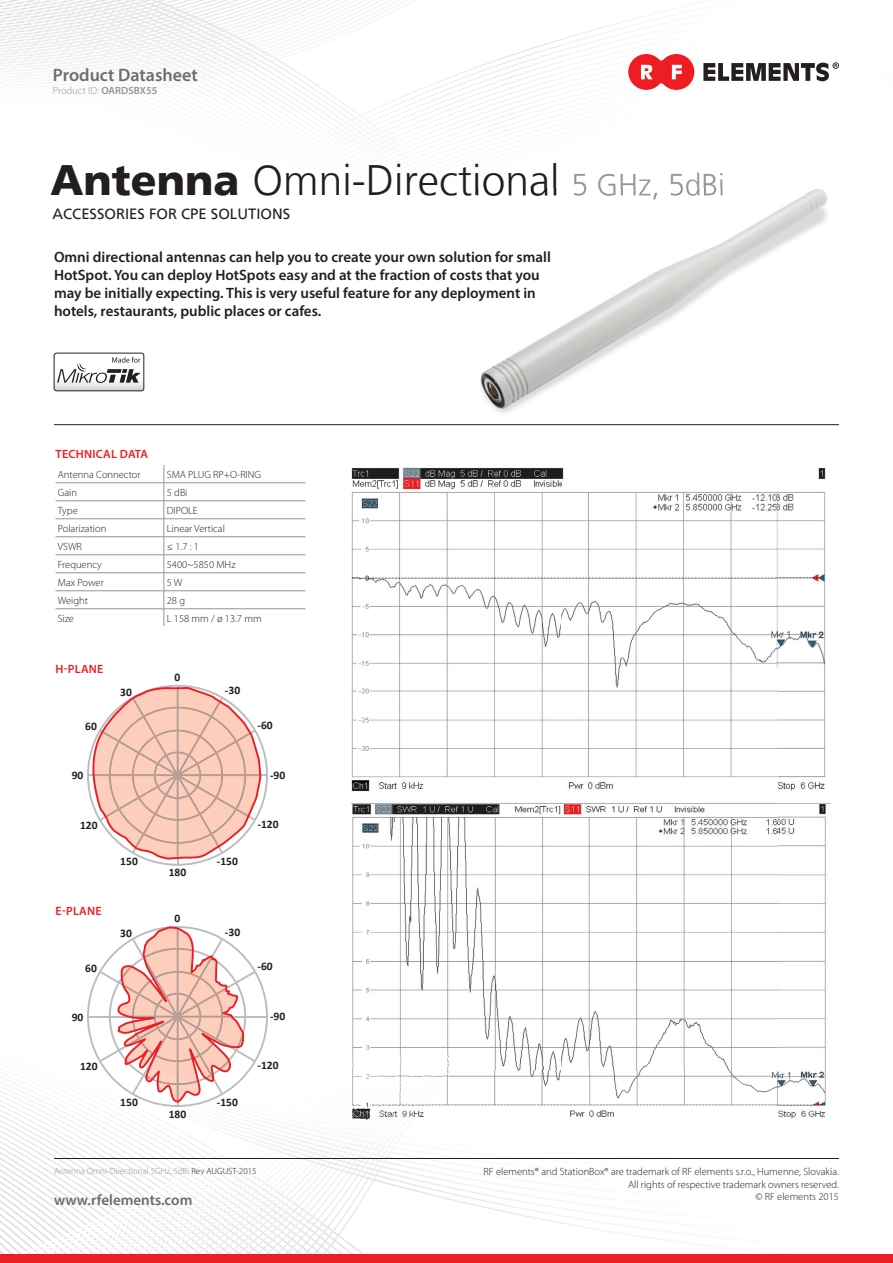
<style>
.page{position:relative;width:893px;height:1263px;background:#fff}
.page>*{position:absolute;margin:0;border:0;box-sizing:border-box;transform-origin:0 0}
.t1{font:300 42.6px "Frutiger LT";color:#231f20}
.t2{font:600 18px "Myriad Pro";color:#6c6d70}
.t3{font:600 15px/18px "Myriad Pro";color:#231f20}
.t4{font:600 15px "Myriad Pro";color:#6c6d70}
.t5{font:14.85px "Frutiger LT";color:#231f20}
.t6{font:600 12px "Myriad Pro";letter-spacing:.02em;color:#ee1d23}
.t7{font:700 11.55px "Calibri";color:#231f20}
.t8{font:300 10.5px/12.6px "Myriad Pro";color:#231f20;text-align:right}
.t9{font:300 10.5px "Myriad Pro";color:#939598}
.t10{font:300 9px "Myriad Pro";color:#939598}
.s1{font-weight:600}
.s2{font-weight:900}
.s3{font-size:30px;color:#939598}
.s4{color:#231f20}
</style>
<div class="page">
<svg style="left:0;top:40px;width:199px;height:46px"></svg>
<svg style="left:272px;top:89px;width:451px;height:100px"></svg>
<svg style="left:628px;top:54px;width:66px;height:36px"></svg>
<svg style="left:703px;top:62px;width:136px;height:19px"></svg>
<hr style="left:56px;top:482px;width:108px;height:1px;background:#939598">
<hr style="left:164px;top:482px;width:141px;height:1px;background:#939598">
<hr style="left:56px;top:500px;width:108px;height:1px;background:#939598">
<hr style="left:164px;top:500px;width:141px;height:1px;background:#939598">
<hr style="left:56px;top:518px;width:108px;height:1px;background:#939598">
<hr style="left:164px;top:518px;width:141px;height:1px;background:#939598">
<hr style="left:56px;top:536px;width:108px;height:1px;background:#939598">
<hr style="left:164px;top:536px;width:141px;height:1px;background:#939598">
<hr style="left:56px;top:554px;width:108px;height:1px;background:#939598">
<hr style="left:164px;top:554px;width:141px;height:1px;background:#939598">
<hr style="left:56px;top:572px;width:108px;height:1px;background:#939598">
<hr style="left:164px;top:572px;width:141px;height:1px;background:#939598">
<hr style="left:56px;top:590px;width:108px;height:1px;background:#939598">
<hr style="left:164px;top:590px;width:141px;height:1px;background:#939598">
<hr style="left:56px;top:608px;width:108px;height:1px;background:#939598">
<hr style="left:164px;top:608px;width:141px;height:1px;background:#939598">
<svg style="left:164px;top:465px;width:1px;height:161px"></svg>
<hr style="left:54px;top:424px;width:785px;height:1px;background:#231f20">
<div style="left:0;top:1255px;width:893px;height:8px;background:#ee1d23"></div>
<hr style="left:54px;top:1158px;width:785px;height:1px;background:#231f20">
<img style="left:480px;top:189px;width:348px;height:224px">
<img style="left:477px;top:189px;width:83px;height:7px">
<img style="left:574px;top:189px;width:148px;height:10px">
<svg style="left:87px;top:685px;width:181px;height:181px"></svg>
<svg style="left:0;top:926px;width:413px;height:329px"></svg>
<img style="left:347px;top:468px;width:483px;height:649px">
<img style="left:469px;top:1053px;width:3px;height:64px">
<img style="left:465px;top:1053px;width:4px;height:64px">
<img style="left:462px;top:1053px;width:3px;height:64px">
<img style="left:396px;top:1053px;width:66px;height:64px">
<img style="left:455px;top:1054px;width:3px;height:63px">
<img style="left:451px;top:1054px;width:4px;height:63px">
<img style="left:447px;top:1054px;width:4px;height:63px">
<img style="left:444px;top:1054px;width:3px;height:63px">
<img style="left:370px;top:1054px;width:74px;height:63px">
<img style="left:437px;top:1055px;width:3px;height:62px">
<img style="left:433px;top:1055px;width:4px;height:62px">
<img style="left:430px;top:1055px;width:3px;height:62px">
<img style="left:426px;top:1055px;width:4px;height:62px">
<img style="left:347px;top:1055px;width:79px;height:62px">
<img style="left:347px;top:1056px;width:76px;height:57px">
<img style="left:347px;top:1056px;width:72px;height:52px">
<img style="left:347px;top:1056px;width:68px;height:47px">
<img style="left:347px;top:1056px;width:65px;height:43px">
<img style="left:347px;top:1056px;width:61px;height:39px">
<img style="left:347px;top:1056px;width:58px;height:35px">
<img style="left:347px;top:1057px;width:54px;height:31px">
<img style="left:347px;top:1057px;width:51px;height:27px">
<img style="left:347px;top:1057px;width:47px;height:24px">
<img style="left:347px;top:1057px;width:44px;height:21px">
<img style="left:347px;top:1057px;width:40px;height:19px">
<img style="left:347px;top:1058px;width:37px;height:15px">
<img style="left:347px;top:1058px;width:33px;height:13px">
<img style="left:347px;top:1058px;width:29px;height:11px">
<img style="left:347px;top:1058px;width:26px;height:10px">
<img style="left:347px;top:1058px;width:22px;height:8px">
<img style="left:347px;top:1117px;width:446px;height:3px">
<svg style="left:54px;top:353px;width:90px;height:38px"></svg>
<h2 class="t2" style="left:53px;top:63px;width:146px">Product Datasheet</h2>
<p class="t9" style="left:53px;top:84px;width:106px">Product ID: <span class="s1">OARDSBX55</span></p>
<h1 class="t1" style="left:50px;top:157px;width:676px"><span class="s2">Antenna</span> Omni-Directional <span class="s3">5 GHz, 5dBi</span></h1>
<h3 class="t5" style="left:52px;top:205px;width:239px">ACCESSORIES FOR CPE SOLUTIONS</h3>
<p class="t3" style="left:54px;top:247px;width:498px">Omni directional antennas can help you to create your own solution for small HotSpot. You can deploy HotSpots easy and at the fraction of costs that you may be initially expecting. This is very useful feature for any deployment in hotels, restaurants, public places or cafes.</p>
<p class="t6" style="left:56px;top:447px;width:94px">TECHNICAL DATA</p>
<p class="t8" style="left:58px;top:468px;width:84px">Antenna Connector</p>
<p class="t8" style="left:167px;top:468px;width:96px">SMA PLUG RP+O-RING</p>
<p class="t8" style="left:58px;top:486px;width:21px">Gain</p>
<p class="t8" style="left:167px;top:486px;width:22px">5 dBi</p>
<p class="t8" style="left:58px;top:504px;width:22px">Type</p>
<p class="t8" style="left:167px;top:504px;width:32px">DIPOLE</p>
<p class="t8" style="left:58px;top:522px;width:50px">Polarization</p>
<p class="t8" style="left:167px;top:522px;width:60px">Linear Vertical</p>
<p class="t8" style="left:58px;top:540px;width:26px">VSWR</p>
<p class="t8" style="left:167px;top:540px;width:34px">≤ 1.7 : 1</p>
<p class="t8" style="left:58px;top:558px;width:46px">Frequency</p>
<p class="t8" style="left:167px;top:558px;width:70px">5400~5850 MHz</p>
<p class="t8" style="left:58px;top:576px;width:48px">Max Power</p>
<p class="t8" style="left:167px;top:576px;width:17px">5 W</p>
<p class="t8" style="left:58px;top:594px;width:32px">Weight</p>
<p class="t8" style="left:167px;top:594px;width:20px">28 g</p>
<p class="t8" style="left:58px;top:612px;width:18px">Size</p>
<p class="t8" style="left:167px;top:612px;width:96px">L 158 mm / ø 13.7 mm</p>
<p class="t6" style="left:56px;top:662px;width:49px">H-PLANE</p>
<p class="t7" style="left:85px;top:719px;width:13px">60</p>
<p class="t7" style="left:120px;top:685px;width:13px">30</p>
<p class="t7" style="left:175px;top:669px;width:7px">0</p>
<p class="t7" style="left:225px;top:683px;width:17px">-30</p>
<p class="t7" style="left:258px;top:717px;width:17px">-60</p>
<p class="t7" style="left:72px;top:768px;width:13px">90</p>
<p class="t7" style="left:270px;top:768px;width:17px">-90</p>
<p class="t7" style="left:80px;top:818px;width:19px">120</p>
<p class="t6" style="left:56px;top:903px;width:47px">E-PLANE</p>
<p class="t7" style="left:85px;top:960px;width:13px">60</p>
<p class="t7" style="left:120px;top:854px;width:19px">150</p>
<p class="t7" style="left:217px;top:854px;width:23px">-150</p>
<p class="t7" style="left:120px;top:926px;width:13px">30</p>
<p class="t7" style="left:169px;top:865px;width:19px">180</p>
<p class="t7" style="left:175px;top:910px;width:7px">0</p>
<p class="t7" style="left:225px;top:924px;width:17px">-30</p>
<p class="t7" style="left:258px;top:817px;width:23px">-120</p>
<p class="t7" style="left:258px;top:958px;width:17px">-60</p>
<p class="t7" style="left:72px;top:1009px;width:13px">90</p>
<p class="t7" style="left:270px;top:1009px;width:17px">-90</p>
<p class="t7" style="left:80px;top:1059px;width:19px">120</p>
<p class="t7" style="left:120px;top:1095px;width:19px">150</p>
<p class="t7" style="left:217px;top:1095px;width:23px">-150</p>
<p class="t7" style="left:169px;top:1106px;width:19px">180</p>
<p class="t7" style="left:258px;top:1058px;width:23px">-120</p>
<p class="t10" style="left:54px;top:1166px;width:204px">Antenna Omni-Directional 5GHz, 5dBi <span class="s4">Rev AUGUST-2015</span></p>
<h3 class="t4" style="left:54px;top:1190px;width:140px">www.rfelements.com</h3>
<p class="t8" style="left:484px;top:1165px;width:357px">RF elements® and StationBox® are trademark of RF elements s.r.o., Humenne, Slovakia.<br>All rights of respective trademark owners reserved.<br>© RF elements 2015</p>
</div>
